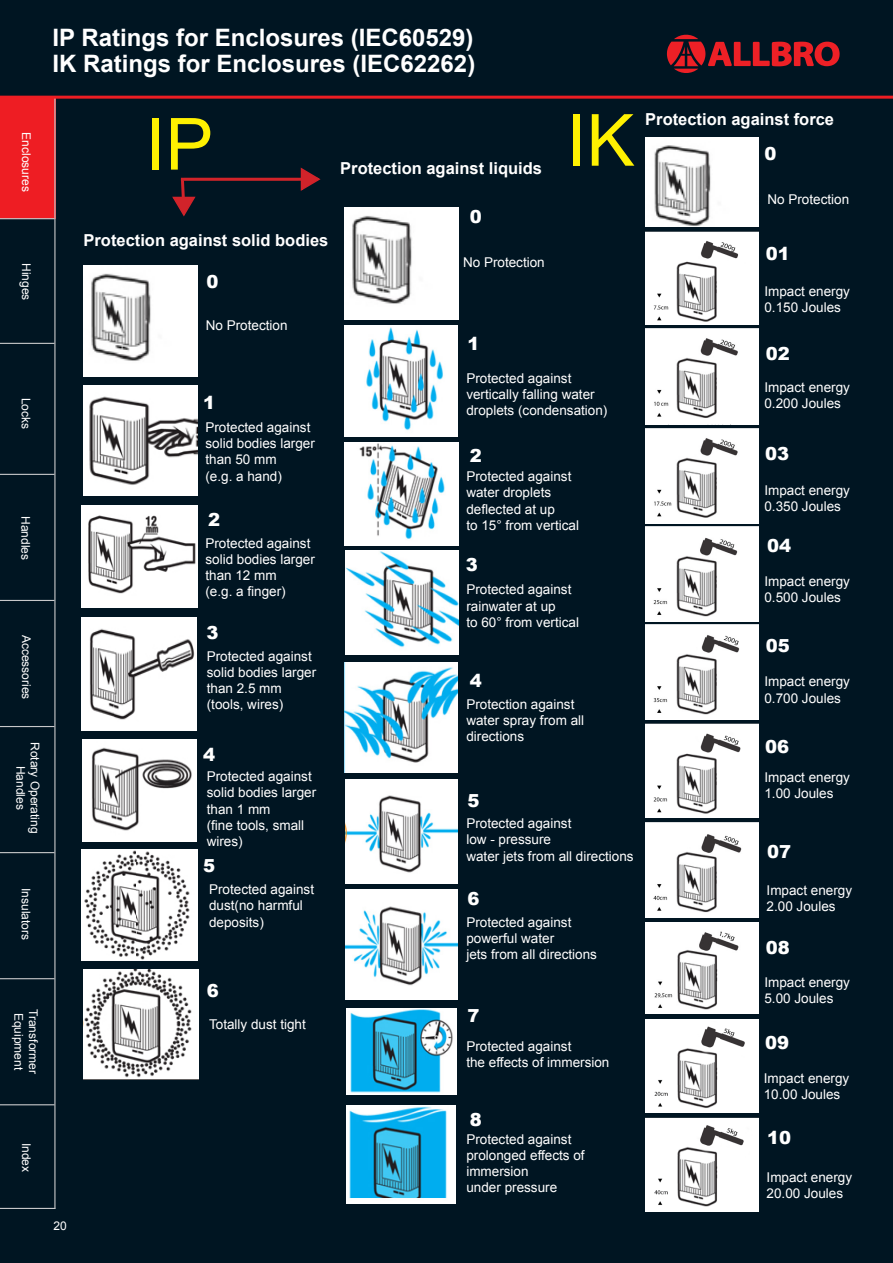
<style>
.page{position:relative;width:893px;height:1263px;background:#001522}
.page>*{position:absolute;margin:0;border:0;box-sizing:border-box;transform-origin:0 0}
.t1{font:72px "Arial";color:#fff101}
.t2{font:700 24px "Arial";color:#fff}
.t3{font:900 18px "Arial";color:#fff}
.t4{font:700 16.5px "Arial";color:#fff}
.t5{font:13.5px "Arial";color:#fff}
.t6{font:12px "Arial";color:#fff}
</style>
<div class="page">
<svg style="left:667px;top:35px;width:173px;height:38px"></svg>
<img style="left:83px;top:969px;width:115px;height:111px">
<img style="left:81px;top:850px;width:116px;height:110px">
<img style="left:82px;top:740px;width:115px;height:102px">
<img style="left:82px;top:618px;width:115px;height:112px">
<img style="left:82px;top:505px;width:116px;height:102px">
<img style="left:84px;top:385px;width:113px;height:110px">
<img style="left:84px;top:265px;width:113px;height:111px">
<img style="left:344px;top:326px;width:114px;height:110px">
<img style="left:345px;top:443px;width:113px;height:103px">
<img style="left:345px;top:551px;width:114px;height:103px">
<img style="left:345px;top:662px;width:112px;height:110px">
<img style="left:345px;top:780px;width:113px;height:103px">
<img style="left:346px;top:889px;width:112px;height:111px">
<img style="left:346px;top:1008px;width:111px;height:86px">
<img style="left:346px;top:1106px;width:110px;height:97px">
<img style="left:645px;top:137px;width:113px;height:90px">
<img style="left:645px;top:1019px;width:113px;height:94px">
<img style="left:645px;top:724px;width:113px;height:94px">
<img style="left:645px;top:822px;width:113px;height:96px">
<img style="left:645px;top:923px;width:113px;height:91px">
<img style="left:645px;top:428px;width:113px;height:95px">
<img style="left:645px;top:527px;width:113px;height:94px">
<img style="left:645px;top:625px;width:113px;height:94px">
<img style="left:645px;top:329px;width:113px;height:95px">
<img style="left:645px;top:232px;width:113px;height:93px">
<img style="left:645px;top:1117px;width:113px;height:94px">
<img style="left:345px;top:208px;width:114px;height:111px">
<hr style="left:181px;top:178px;width:137px;height:3px;background:#d1232a">
<svg style="left:300px;top:167px;width:21px;height:24px"></svg>
<svg style="left:172px;top:177px;width:25px;height:40px"></svg>
<div style="left:0;top:97px;width:56px;height:122px;background:#ee1d23"></div>
<hr style="left:0;top:218px;width:55px;height:1px;background:#c7c8ca">
<hr style="left:0;top:343px;width:55px;height:1px;background:#c7c8ca">
<hr style="left:0;top:474px;width:55px;height:1px;background:#c7c8ca">
<hr style="left:0;top:600px;width:55px;height:1px;background:#c7c8ca">
<hr style="left:0;top:726px;width:55px;height:1px;background:#c7c8ca">
<hr style="left:0;top:852px;width:55px;height:1px;background:#c7c8ca">
<hr style="left:0;top:978px;width:55px;height:1px;background:#c7c8ca">
<hr style="left:0;top:1104px;width:55px;height:1px;background:#c7c8ca">
<hr style="left:0;top:1208px;width:55px;height:1px;background:#c7c8ca">
<hr style="left:54px;top:97px;width:1px;height:1111px;background:#c7c8ca">
<hr style="left:0;top:96px;width:893px;height:3px;background:#ee1d23">
<p class="t2" style="left:53px;top:21px;width:423px">IP Ratings for Enclosures (IEC60529)</p>
<p class="t2" style="left:52px;top:47px;width:424px">IK Ratings for Enclosures (IEC62262)</p>
<p class="t6" style="left:34px;top:132px;width:61px;rotate:90deg">Enclosures</p>
<p class="t6" style="left:34px;top:263px;width:39px;rotate:90deg">Hinges</p>
<p class="t6" style="left:34px;top:398px;width:33px;rotate:90deg">Locks</p>
<p class="t6" style="left:34px;top:516px;width:46px;rotate:90deg">Handles</p>
<p class="t6" style="left:34px;top:634px;width:66px;rotate:90deg">Accessories</p>
<p class="t6" style="left:43px;top:742px;width:93px;rotate:90deg">Rotary Operating</p>
<p class="t6" style="left:28px;top:765px;width:46px;rotate:90deg">Handles</p>
<p class="t6" style="left:34px;top:888px;width:54px;rotate:90deg">Insulators</p>
<p class="t6" style="left:27px;top:1013px;width:59px;rotate:90deg">Equipment</p>
<p class="t6" style="left:41px;top:1009px;width:67px;rotate:90deg">Transformer</p>
<p class="t6" style="left:34px;top:1142px;width:31px;rotate:90deg">Index</p>
<p class="t6" style="left:54px;top:1218px;width:15px">20</p>
<p class="t1" style="left:145px;top:97px;width:70px">IP</p>
<p class="t4" style="left:84px;top:229px;width:246px">Protection against solid bodies</p>
<p class="t3" style="left:207px;top:268px;width:14px">0</p>
<p class="t5" style="left:206px;top:316px;width:83px">No Protection</p>
<p class="t3" style="left:203px;top:389px;width:14px">1</p>
<p class="t5" style="left:205px;top:418px;width:107px">Protected against</p>
<p class="t5" style="left:205px;top:435px;width:111px">solid bodies larger</p>
<p class="t5" style="left:205px;top:451px;width:73px">than 50 mm</p>
<p class="t5" style="left:205px;top:467px;width:78px">(e.g. a hand)</p>
<p class="t3" style="left:208px;top:507px;width:14px">2</p>
<p class="t5" style="left:205px;top:534px;width:107px">Protected against</p>
<p class="t5" style="left:205px;top:550px;width:111px">solid bodies larger</p>
<p class="t5" style="left:205px;top:566px;width:73px">than 12 mm</p>
<p class="t5" style="left:205px;top:583px;width:82px">(e.g. a finger)</p>
<p class="t3" style="left:207px;top:619px;width:14px">3</p>
<p class="t5" style="left:207px;top:647px;width:107px">Protected against</p>
<p class="t5" style="left:207px;top:663px;width:111px">solid bodies larger</p>
<p class="t5" style="left:207px;top:680px;width:77px">than 2.5 mm</p>
<p class="t5" style="left:207px;top:696px;width:78px">(tools, wires)</p>
<p class="t3" style="left:203px;top:741px;width:14px">4</p>
<p class="t5" style="left:207px;top:767px;width:107px">Protected against</p>
<p class="t5" style="left:207px;top:784px;width:111px">solid bodies larger</p>
<p class="t5" style="left:207px;top:800px;width:65px">than 1 mm</p>
<p class="t5" style="left:207px;top:816px;width:99px">(fine tools, small</p>
<p class="t5" style="left:207px;top:832px;width:37px">wires)</p>
<p class="t3" style="left:203px;top:852px;width:14px">5</p>
<p class="t5" style="left:209px;top:880px;width:107px">Protected against</p>
<p class="t5" style="left:209px;top:897px;width:95px">dust(no harmful</p>
<p class="t5" style="left:209px;top:913px;width:56px">deposits)</p>
<p class="t3" style="left:207px;top:977px;width:14px">6</p>
<p class="t5" style="left:209px;top:1016px;width:98px">Totally dust tight</p>
<p class="t4" style="left:340px;top:157px;width:203px">Protection against liquids</p>
<p class="t3" style="left:470px;top:204px;width:14px">0</p>
<p class="t5" style="left:463px;top:254px;width:83px">No Protection</p>
<p class="t3" style="left:467px;top:331px;width:14px">1</p>
<p class="t1" style="left:566px;top:93px;width:70px">IK</p>
<p class="t5" style="left:466px;top:369px;width:107px">Protected against</p>
<p class="t5" style="left:466px;top:385px;width:130px">vertically falling water</p>
<p class="t5" style="left:466px;top:401px;width:143px">droplets (condensation)</p>
<p class="t3" style="left:470px;top:443px;width:14px">2</p>
<p class="t5" style="left:466px;top:468px;width:107px">Protected against</p>
<p class="t5" style="left:466px;top:484px;width:86px">water droplets</p>
<p class="t5" style="left:466px;top:500px;width:90px">deflected at up</p>
<p class="t5" style="left:466px;top:516px;width:114px">to 15° from vertical</p>
<p class="t3" style="left:466px;top:551px;width:14px">3</p>
<p class="t5" style="left:466px;top:581px;width:107px">Protected against</p>
<p class="t5" style="left:466px;top:597px;width:91px">rainwater at up</p>
<p class="t5" style="left:466px;top:613px;width:114px">to 60° from vertical</p>
<p class="t3" style="left:470px;top:667px;width:14px">4</p>
<p class="t5" style="left:466px;top:695px;width:110px">Protection against</p>
<p class="t5" style="left:466px;top:712px;width:119px">water spray from all</p>
<p class="t5" style="left:466px;top:728px;width:59px">directions</p>
<p class="t3" style="left:467px;top:787px;width:14px">5</p>
<p class="t5" style="left:466px;top:814px;width:107px">Protected against</p>
<p class="t5" style="left:466px;top:831px;width:86px">low - pressure</p>
<p class="t5" style="left:466px;top:847px;width:169px">water jets from all directions</p>
<p class="t3" style="left:467px;top:886px;width:14px">6</p>
<p class="t5" style="left:466px;top:913px;width:107px">Protected against</p>
<p class="t5" style="left:466px;top:929px;width:89px">powerful water</p>
<p class="t5" style="left:466px;top:945px;width:132px">jets from all directions</p>
<p class="t3" style="left:467px;top:1003px;width:14px">7</p>
<p class="t5" style="left:466px;top:1037px;width:107px">Protected against</p>
<p class="t5" style="left:466px;top:1054px;width:145px">the effects of immersion</p>
<p class="t3" style="left:470px;top:1106px;width:14px">8</p>
<p class="t5" style="left:466px;top:1130px;width:107px">Protected against</p>
<p class="t5" style="left:466px;top:1146px;width:120px">prolonged effects of</p>
<p class="t5" style="left:466px;top:1162px;width:64px">immersion</p>
<p class="t5" style="left:466px;top:1178px;width:92px">under pressure</p>
<p class="t4" style="left:645px;top:109px;width:190px">Protection against force</p>
<h3 class="t3" style="left:764px;top:141px;width:14px">0</h3>
<p class="t5" style="left:767px;top:190px;width:83px">No Protection</p>
<h3 class="t3" style="left:766px;top:240px;width:26px">01</h3>
<p class="t5" style="left:764px;top:282px;width:87px">Impact energy</p>
<p class="t5" style="left:764px;top:298px;width:78px">0.150 Joules</p>
<p class="t3" style="left:766px;top:340px;width:26px">02</p>
<p class="t5" style="left:764px;top:378px;width:87px">Impact energy</p>
<p class="t5" style="left:764px;top:395px;width:78px">0.200 Joules</p>
<p class="t3" style="left:765px;top:440px;width:26px">03</p>
<p class="t5" style="left:764px;top:482px;width:87px">Impact energy</p>
<p class="t5" style="left:764px;top:498px;width:78px">0.350 Joules</p>
<p class="t3" style="left:767px;top:532px;width:26px">04</p>
<p class="t5" style="left:764px;top:573px;width:87px">Impact energy</p>
<p class="t5" style="left:764px;top:589px;width:78px">0.500 Joules</p>
<p class="t3" style="left:766px;top:632px;width:26px">05</p>
<p class="t5" style="left:764px;top:673px;width:87px">Impact energy</p>
<p class="t5" style="left:764px;top:689px;width:78px">0.700 Joules</p>
<p class="t3" style="left:765px;top:733px;width:26px">06</p>
<p class="t5" style="left:764px;top:769px;width:87px">Impact energy</p>
<p class="t5" style="left:764px;top:785px;width:71px">1.00 Joules</p>
<p class="t3" style="left:767px;top:838px;width:26px">07</p>
<p class="t5" style="left:767px;top:881px;width:87px">Impact energy</p>
<p class="t5" style="left:767px;top:897px;width:71px">2.00 Joules</p>
<p class="t3" style="left:766px;top:935px;width:26px">08</p>
<p class="t5" style="left:764px;top:973px;width:87px">Impact energy</p>
<p class="t5" style="left:764px;top:989px;width:71px">5.00 Joules</p>
<p class="t3" style="left:765px;top:1029px;width:26px">09</p>
<p class="t5" style="left:764px;top:1069px;width:87px">Impact energy</p>
<p class="t5" style="left:764px;top:1086px;width:78px">10.00 Joules</p>
<p class="t3" style="left:767px;top:1125px;width:26px">10</p>
<p class="t5" style="left:767px;top:1168px;width:87px">Impact energy</p>
<p class="t5" style="left:767px;top:1184px;width:78px">20.00 Joules</p>
</div>
